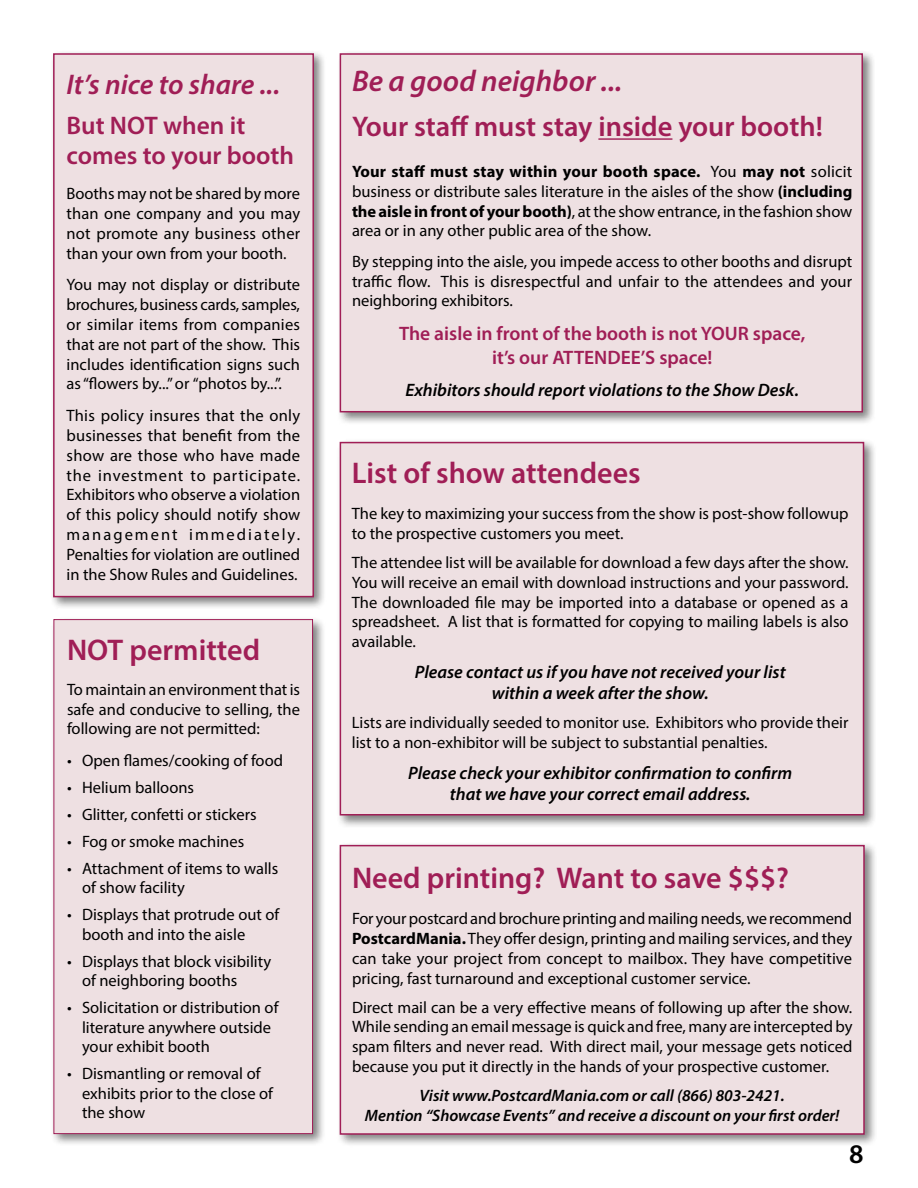
<style>
.page{position:relative;width:918px;height:1188px;background:#fff}
.page>*{position:absolute;margin:0;border:0;box-sizing:border-box;transform-origin:0 0}
.t1{font:600 30px "Myriad Pro";color:#a01e56}
.t2{font:italic 600 30px "Myriad Pro";color:#a01e56}
.t3{font:600 28.5px "Myriad Pro";color:#a01e56}
.t4{font:italic 600 28.5px "Myriad Pro";color:#a01e56}
.t5{font:600 27px "Myriad Pro";color:#000}
.t6{font:600 25.5px/30.6px "Myriad Pro";color:#a01e56}
.t7{font:600 19.5px/23.4px "Myriad Pro";color:#a01e56;text-align:center}
.t8{font:italic 600 18px/21.6px "Myriad Pro";color:#000;text-align:center}
.t9{font:16.5px/19.8px "Myriad Pro";color:#000;text-align:justify}
.t10{font:italic 600 16.5px/19.8px "Myriad Pro";color:#000;text-align:center}
.s1{font-weight:700}
</style>
<div class="page">
<div style="left:50px;top:616px;width:276px;height:531px;background:#000;opacity:.5"></div>
<div style="left:54px;top:619px;width:259px;height:515px;background:#eee0e2;border:1px solid #a01e56"></div>
<div style="left:50px;top:50px;width:277px;height:560px;background:#000;opacity:.5"></div>
<div style="left:53px;top:53px;width:261px;height:544px;background:#eee0e2;border:2px solid #a01e56"></div>
<div style="left:336px;top:50px;width:540px;height:376px;background:#000;opacity:.5"></div>
<div style="left:340px;top:53px;width:523px;height:359px;background:#eee0e2;border:2px solid #a01e56"></div>
<hr style="left:598px;top:138px;width:74px;height:2px;background:#a01e56">
<div style="left:336px;top:841px;width:542px;height:307px;background:#000;opacity:.5"></div>
<div style="left:340px;top:845px;width:525px;height:290px;background:#eee0e2;border:2px solid #a01e56"></div>
<div style="left:336px;top:438px;width:541px;height:390px;background:#000;opacity:.5"></div>
<div style="left:340px;top:442px;width:524px;height:374px;background:#eee0e2;border:2px solid #a01e56"></div>
<h2 class="t4" style="left:67px;top:67px;width:215px">It’s nice to share ...</h2>
<h3 class="t6" style="left:67px;top:109px;width:229px">But NOT when it comes to your booth</h3>
<p class="t9" style="left:67px;top:184px;width:235px">Booths may not be shared by more than one company and you may not promote any business other than your own from your booth.</p>
<p class="t9" style="left:67px;top:275px;width:235px">You may not display or distribute brochures, business cards, samples, or similar items from companies that are not part of the show. This includes identification signs such as “flowers by...” or “photos by...”.</p>
<p class="t9" style="left:67px;top:406px;width:235px">This policy insures that the only businesses that benefit from the show are those who have made the investment to participate.<br>Exhibitors who observe a violation of this policy should notify show management immediately.<br>Penalties for violation are outlined in the Show Rules and Guidelines.</p>
<h1 class="t1" style="left:67px;top:631px;width:195px">NOT permitted</h1>
<p class="t9" style="left:67px;top:679px;width:235px">To maintain an environment that is safe and conducive to selling, the following are not permitted:</p>
<p class="t9" style="left:67px;top:750px;width:218px">• Open flames/cooking of food</p>
<p class="t9" style="left:67px;top:777px;width:129px">• Helium balloons</p>
<p class="t9" style="left:67px;top:804px;width:191px">• Glitter, confetti or stickers</p>
<p class="t9" style="left:67px;top:831px;width:179px">• Fog or smoke machines</p>
<p class="t9" style="left:82px;top:858px;width:198px;text-indent:-15px">• Attachment of items to walls of show facility</p>
<p class="t9" style="left:82px;top:905px;width:199px;text-indent:-15px">• Displays that protrude out of booth and into the aisle</p>
<p class="t9" style="left:82px;top:951px;width:191px;text-indent:-15px">• Displays that block visibility of neighboring booths</p>
<p class="t9" style="left:82px;top:998px;width:198px;text-align:left;text-indent:-15px">• Solicitation or distribution of literature anywhere outside your exhibit booth</p>
<p class="t9" style="left:82px;top:1064px;width:193px;text-align:left;text-indent:-15px">• Dismantling or removal of exhibits prior to the close of the show</p>
<h1 class="t2" style="left:352px;top:62px;width:272px">Be a good neighbor ...</h1>
<h2 class="t3" style="left:352px;top:109px;width:472px">Your staff must stay inside your booth!</h2>
<p class="t9" style="left:352px;top:161px;width:502px"><span class="s1">Your staff must stay within your booth space.</span> You <span class="s1">may not</span> solicit business or distribute sales literature in the aisles of the show <span class="s1">(including the aisle in front of your booth)</span>, at the show entrance, in the fashion show area or in any other public area of the show.</p>
<p class="t9" style="left:352px;top:251px;width:502px">By stepping into the aisle, you impede access to other booths and disrupt traffic flow. This is disrespectful and unfair to the attendees and your neighboring exhibitors.</p>
<p class="t7" style="left:399px;top:321px;width:408px">The aisle in front of the booth is not YOUR space, it’s our ATTENDEE’S space!</p>
<p class="t8" style="left:405px;top:378px;width:395px">Exhibitors should report violations to the Show Desk.</p>
<h1 class="t1" style="left:352px;top:454px;width:290px">List of show attendees</h1>
<p class="t9" style="left:352px;top:504px;width:498px">The key to maximizing your success from the show is post-show followup to the prospective customers you meet.</p>
<p class="t9" style="left:352px;top:552px;width:498px">The attendee list will be available for download a few days after the show.<br>You will receive an email with download instructions and your password.<br>The downloaded file may be imported into a database or opened as a spreadsheet. A list that is formatted for copying to mailing labels is also available.</p>
<p class="t8" style="left:415px;top:661px;width:372px">Please contact us if you have not received your list within a week after the show.</p>
<p class="t9" style="left:352px;top:713px;width:498px">Lists are individually seeded to monitor use. Exhibitors who provide their list to a non-exhibitor will be subject to substantial penalties.</p>
<p class="t8" style="left:408px;top:761px;width:386px">Please check your exhibitor confirmation to confirm that we have your correct email address.</p>
<h1 class="t1" style="left:352px;top:859px;width:439px">Need printing? Want to save $$$?</h1>
<p class="t9" style="left:352px;top:909px;width:502px">For your postcard and brochure printing and mailing needs, we recommend <span class="s1">PostcardMania.</span> They offer design, printing and mailing services, and they can take your project from concept to mailbox. They have competitive pricing, fast turnaround and exceptional customer service.</p>
<p class="t9" style="left:352px;top:997px;width:502px">Direct mail can be a very effective means of following up after the show.<br>While sending an email message is quick and free, many are intercepted by spam filters and never read. With direct mail, your message gets noticed because you put it directly in the hands of your prospective customer.</p>
<p class="t10" style="left:365px;top:1085px;width:476px">Visit www.PostcardMania.com or call (866) 803-2421.<br>Mention “Showcase Events” and receive a discount on your first order!</p>
<h3 class="t5" style="left:849px;top:1137px;width:16px">8</h3>
</div>
